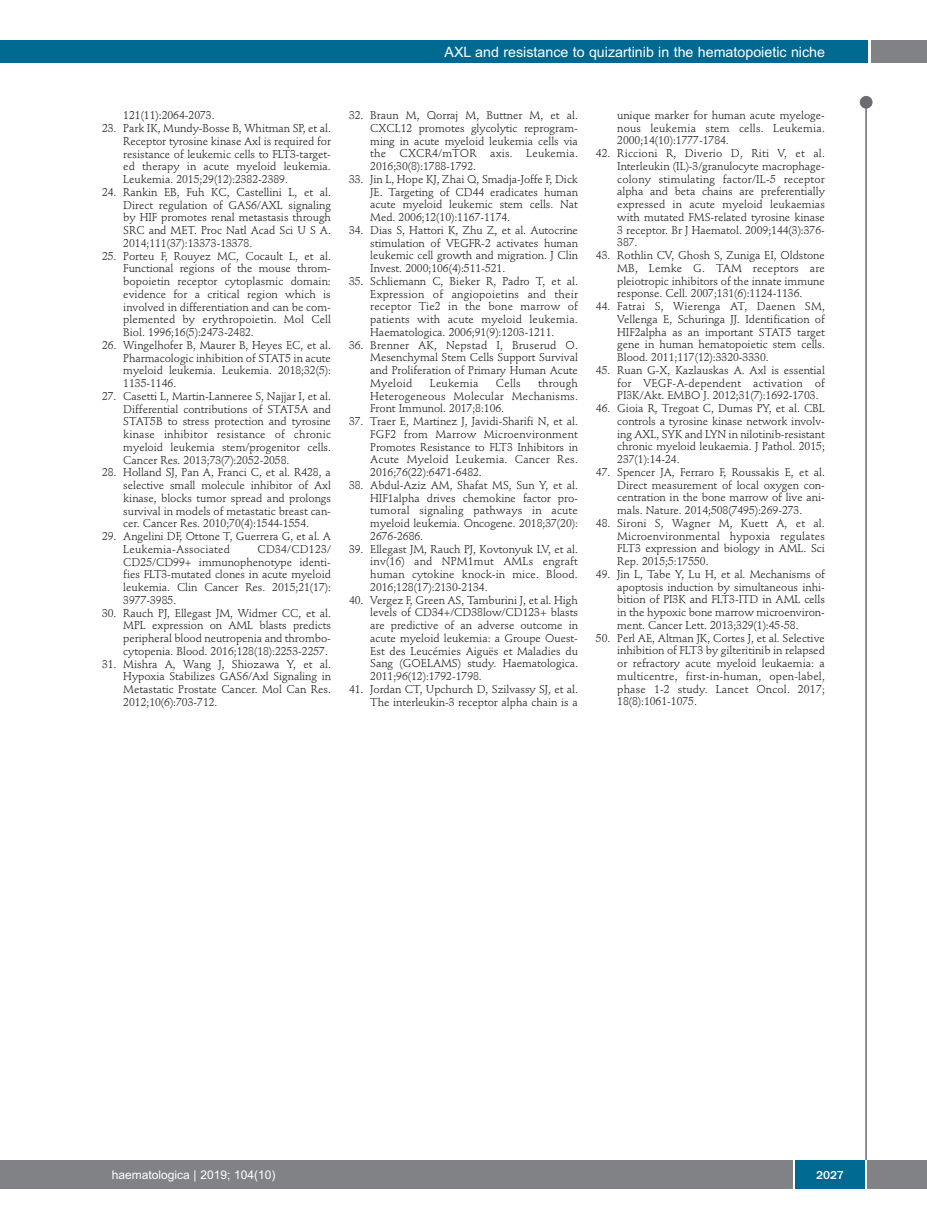
<style>
.page{position:relative;width:927px;height:1225px;background:#fff}
.page>*{position:absolute;margin:0;border:0;box-sizing:border-box;transform-origin:0 0}
.t1{font:14.25px "Arial";color:#fff}
.t2{font:12px "Arial";color:#fff}
.t3{font:500 12px "Franklin Gothic";color:#fff}
.t4{font:11.25px/12.8px "Stempel Schneidler";letter-spacing:-.005em;color:#231f20;text-align:justify}
.t5{font:11.25px "Stempel Schneidler";letter-spacing:.015em;color:#231f20}
</style>
<div class="page">
<div style="left:860px;top:96px;width:12px;height:13px;background:#6c6d70;border-radius:50%"></div>
<hr style="left:865px;top:98px;width:2px;height:1062px;background:#6c6d70">
<div style="left:871px;top:40px;width:56px;height:22px;background:#808285"></div>
<div style="left:18px;top:40px;width:849px;height:22px;background:#006991"></div>
<div style="left:17px;top:1160px;width:910px;height:28px;background:#808285"></div>
<div style="left:795px;top:1160px;width:70px;height:28px;background:#006991"></div>
<hr style="left:793px;top:1160px;width:2px;height:28px;background:#fff">
<hr style="left:865px;top:1160px;width:2px;height:28px;background:#fff">
<div style="left:0;top:40px;width:19px;height:22px;background:#006991"></div>
<div style="left:0;top:1160px;width:18px;height:28px;background:#808285"></div>
<p class="t1" style="left:445px;top:44px;width:382px">AXL and resistance to quizartinib in the hematopoietic niche</p>
<p class="t4" style="left:123px;top:110px;width:93px">121(11):2064-2073.</p>
<p class="t4" style="left:123px;top:123px;width:209px;text-indent:-21px">23. Park IK, Mundy-Bosse B, Whitman SP, et al.<br>Receptor tyrosine kinase Axl is required for resistance of leukemic cells to FLT3-target&shy;ed therapy in acute myeloid leukemia.<br>Leukemia. 2015;29(12):2382-2389.</p>
<p class="t4" style="left:123px;top:187px;width:209px;text-indent:-21px">24. Rankin EB, Fuh KC, Castellini L, et al.<br>Direct regulation of GAS6/AXL signaling by HIF promotes renal metastasis through SRC and MET. Proc Natl Acad Sci U S A.<br>2014;111(37):13373-13378.</p>
<p class="t4" style="left:123px;top:250px;width:209px;text-indent:-21px">25. Porteu F, Rouyez MC, Cocault L, et al.<br>Functional regions of the mouse throm&shy;bopoietin receptor cytoplasmic domain: evidence for a critical region which is involved in differentiation and can be com&shy;plemented by erythropoietin. Mol Cell Biol. 1996;16(5):2473-2482.</p>
<p class="t4" style="left:123px;top:340px;width:209px;text-indent:-21px">26. Wingelhofer B, Maurer B, Heyes EC, et al.<br>Pharmacologic inhibition of STAT5 in acute myeloid leukemia. Leukemia. 2018;32(5):<br>1135-1146.</p>
<p class="t4" style="left:123px;top:391px;width:209px;text-indent:-21px">27. Casetti L, Martin-Lanneree S, Najjar I, et al.<br>Differential contributions of STAT5A and STAT5B to stress protection and tyrosine kinase inhibitor resistance of chronic myeloid leukemia stem/progenitor cells.<br>Cancer Res. 2013;73(7):2052-2058.</p>
<p class="t4" style="left:123px;top:467px;width:209px;text-indent:-21px">28. Holland SJ, Pan A, Franci C, et al. R428, a selective small molecule inhibitor of Axl kinase, blocks tumor spread and prolongs survival in models of metastatic breast can&shy;cer. Cancer Res. 2010;70(4):1544-1554.</p>
<p class="t4" style="left:123px;top:531px;width:209px;text-indent:-21px">29. Angelini DF, Ottone T, Guerrera G, et al. A<br>Leukemia-Associated</p>
<p class="t4" style="left:123px;top:543px;width:209px;text-indent:134px">CD34/CD123/ CD25/CD99+ immunophenotype identi&shy;fies FLT3-mutated clones in acute myeloid leukemia. Clin Cancer Res. 2015;21(17):<br>3977-3985.</p>
<p class="t4" style="left:123px;top:607px;width:209px;text-indent:-21px">30. Rauch PJ, Ellegast JM, Widmer CC, et al.<br>MPL expression on AML blasts predicts peripheral blood neutropenia and thrombo&shy;cytopenia. Blood. 2016;128(18):2253-2257.</p>
<p class="t4" style="left:123px;top:658px;width:209px;text-indent:-21px">31. Mishra A, Wang J, Shiozawa Y, et al.<br>Hypoxia Stabilizes GAS6/Axl Signaling in Metastatic Prostate Cancer. Mol Can Res.<br>2012;10(6):703-712.</p>
<p class="t4" style="left:370px;top:110px;width:209px;text-indent:-21px">32. Braun M, Qorraj M, Buttner M, et al.<br>CXCL12 promotes glycolytic reprogram&shy;ming in acute myeloid leukemia cells via the CXCR4/mTOR axis. Leukemia.<br>2016;30(8):1788-1792.</p>
<p class="t4" style="left:370px;top:174px;width:209px;text-indent:-21px">33. Jin L, Hope KJ, Zhai Q, Smadja-Joffe F, Dick JE. Targeting of CD44 eradicates human acute myeloid leukemic stem cells. Nat Med. 2006;12(10):1167-1174.</p>
<p class="t4" style="left:370px;top:225px;width:209px;text-indent:-21px">34. Dias S, Hattori K, Zhu Z, et al. Autocrine stimulation of VEGFR-2 activates human leukemic cell growth and migration. J Clin Invest. 2000;106(4):511-521.</p>
<p class="t4" style="left:370px;top:276px;width:209px;text-indent:-21px">35. Schliemann C, Bieker R, Padro T, et al.<br>Expression of angiopoietins and their receptor Tie2 in the bone marrow of patients with acute myeloid leukemia.<br>Haematologica. 2006;91(9):1203-1211.</p>
<p class="t4" style="left:370px;top:339px;width:209px;text-indent:-21px">36. Brenner AK, Nepstad I, Bruserud O.<br>Mesenchymal Stem Cells Support Survival and Proliferation of Primary Human Acute Myeloid</p>
<p class="t4" style="left:370px;top:378px;width:209px;text-indent:168px">through Heterogeneous Molecular Mechanisms.<br>Front Immunol. 2017;8:106.</p>
<p class="t4" style="left:370px;top:416px;width:209px;text-indent:-21px">37. Traer E, Martinez J, Javidi-Sharifi N, et al.<br>FGF2 from Marrow Microenvironment Promotes Resistance to FLT3 Inhibitors in Acute Myeloid Leukemia. Cancer Res.<br>2016;76(22):6471-6482.</p>
<p class="t4" style="left:370px;top:480px;width:209px;text-indent:-21px">38. Abdul-Aziz AM, Shafat MS, Sun Y, et al.<br>HIF1alpha drives chemokine factor pro&shy;tumoral signaling pathways in acute myeloid leukemia. Oncogene. 2018;37(20):<br>2676-2686.</p>
<p class="t4" style="left:370px;top:543px;width:209px;text-indent:-21px">39. Ellegast JM, Rauch PJ, Kovtonyuk LV, et al. inv(16) and NPM1mut AMLs engraft human cytokine knock-in mice. Blood.<br>2016;128(17):2130-2134.</p>
<p class="t4" style="left:370px;top:594px;width:209px;text-indent:-21px">40. Vergez F, Green AS, Tamburini J, et al. High levels of CD34+/CD38low/CD123+ blasts are predictive of an adverse outcome in acute myeloid leukemia: a Groupe Ouest-Est des Leucémies Aiguës et Maladies du Sang (GOELAMS) study. Haematologica.<br>2011;96(12):1792-1798.</p>
<p class="t4" style="left:349px;top:683px;width:230px;text-align:right">41. Jordan CT, Upchurch D, Szilvassy SJ, et al.<br>The interleukin-3 receptor alpha chain is a</p>
<p class="t5" style="left:430px;top:378px;width:50px">Leukemia</p>
<p class="t4" style="left:496px;top:378px;width:26px">Cells</p>
<p class="t4" style="left:617px;top:110px;width:209px">unique marker for human acute myeloge&shy;nous leukemia stem cells. Leukemia.<br>2000;14(10):1777-1784.</p>
<p class="t4" style="left:617px;top:148px;width:209px;text-indent:-21px">42. Riccioni R, Diverio D, Riti V, et al.<br>Interleukin (IL)-3/granulocyte macrophage&shy;colony stimulating factor/IL-5 receptor alpha and beta chains are preferentially expressed in acute myeloid leukaemias with mutated FMS-related tyrosine kinase 3 receptor. Br J Haematol. 2009;144(3):376- 387.</p>
<p class="t4" style="left:617px;top:250px;width:209px;text-indent:-21px">43. Rothlin CV, Ghosh S, Zuniga EI, Oldstone MB, Lemke G. TAM receptors are pleiotropic inhibitors of the innate immune response. Cell. 2007;131(6):1124-1136.</p>
<p class="t4" style="left:617px;top:301px;width:209px;text-indent:-21px">44. Fatrai S, Wierenga AT, Daenen SM, Vellenga E, Schuringa JJ. Identification of HIF2alpha as an important STAT5 target gene in human hematopoietic stem cells.<br>Blood. 2011;117(12):3320-3330.</p>
<p class="t4" style="left:617px;top:365px;width:209px;text-indent:-21px">45. Ruan G-X, Kazlauskas A. Axl is essential for VEGF-A-dependent activation of PI3K/Akt. EMBO J. 2012;31(7):1692-1703.</p>
<p class="t4" style="left:617px;top:403px;width:209px;text-indent:-21px">46. Gioia R, Tregoat C, Dumas PY, et al. CBL controls a tyrosine kinase network involv&shy;ing AXL, SYK and LYN in nilotinib-resistant chronic myeloid leukaemia. J Pathol. 2015; 237(1):14-24.</p>
<p class="t4" style="left:617px;top:467px;width:209px;text-indent:-21px">47. Spencer JA, Ferraro F, Roussakis E, et al.<br>Direct measurement of local oxygen con&shy;centration in the bone marrow of live ani&shy;mals. Nature. 2014;508(7495):269-273.</p>
<p class="t4" style="left:617px;top:518px;width:209px;text-indent:-21px">48. Sironi S, Wagner M, Kuett A, et al.<br>Microenvironmental hypoxia regulates FLT3 expression and biology in AML. Sci Rep. 2015;5:17550.</p>
<p class="t4" style="left:617px;top:569px;width:209px;text-indent:-21px">49. Jin L, Tabe Y, Lu H, et al. Mechanisms of apoptosis induction by simultaneous inhi&shy;bition of PI3K and FLT3-ITD in AML cells in the hypoxic bone marrow microenviron&shy;ment. Cancer Lett. 2013;329(1):45-58.</p>
<p class="t4" style="left:617px;top:632px;width:209px;text-indent:-21px">50. Perl AE, Altman JK, Cortes J, et al. Selective inhibition of FLT3 by gilteritinib in relapsed or refractory acute myeloid leukaemia: a multicentre, first-in-human, open-label, phase 1-2 study. Lancet Oncol. 2017; 18(8):1061-1075.</p>
<p class="t2" style="left:112px;top:1167px;width:165px">haematologica | 2019; 104(10)</p>
<p class="t3" style="left:816px;top:1167px;width:29px">2027</p>
</div>
